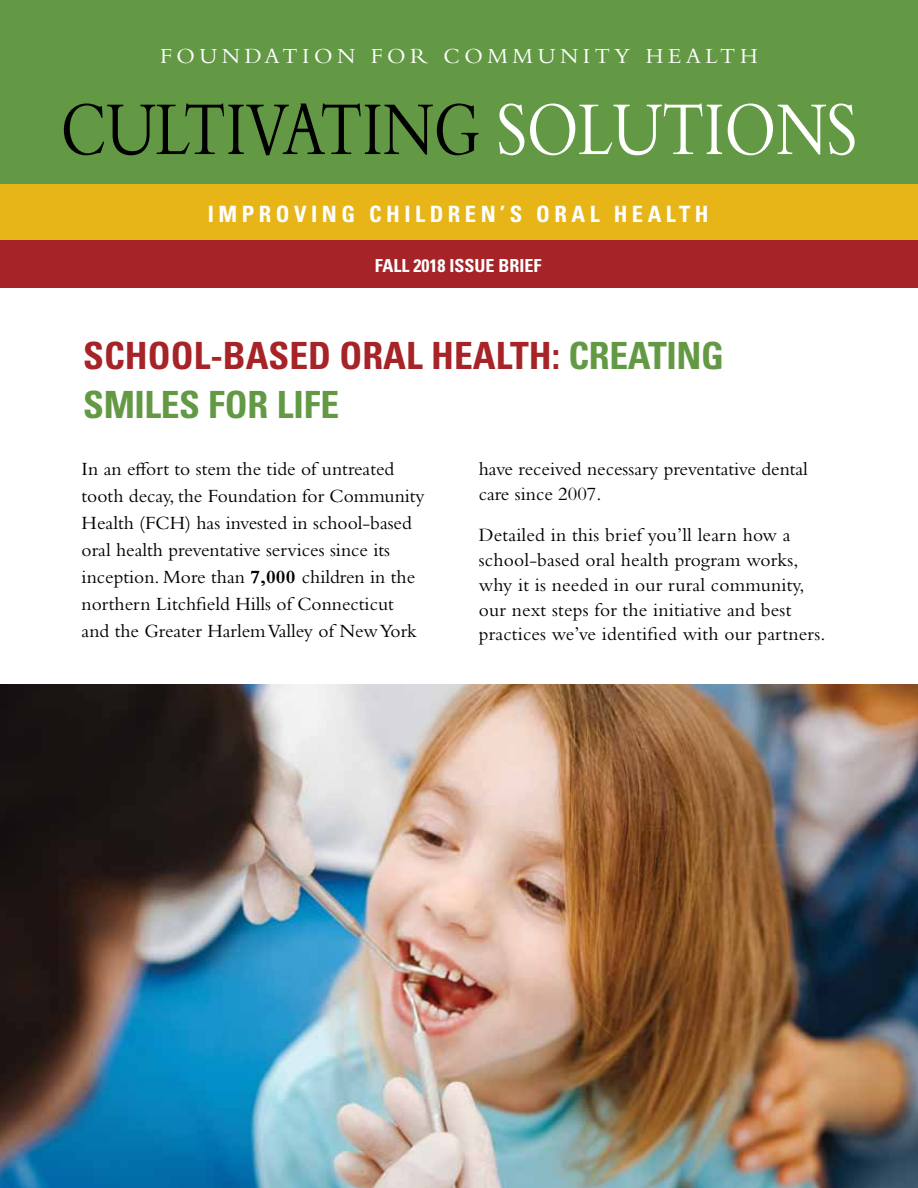
<style>
.page{position:relative;width:918px;height:1188px;background:#fff}
.page>*{position:absolute;margin:0;border:0;box-sizing:border-box;transform-origin:0 0}
.t1{font:79.35px "Bembo Std";letter-spacing:-.01em;color:#000;scale:.8 1}
.t2{font:700 condensed 37.5px/49.5px "Univers";color:#a62327}
.t3{font:700 condensed 22.5px "Univers";letter-spacing:.2em;color:#fff}
.t4{font:22.5px "Bembo Std";letter-spacing:.2em;color:#fff}
.t5{font:19.5px/27px "Bembo Std";color:#000}
.t6{font:700 condensed 18px "Univers";color:#fff}
.s1{color:#fff}
.s2{color:#639944}
.s3{font-weight:700}
</style>
<div class="page">
<img style="left:0;top:685px;width:918px;height:503px">
<div style="left:0;top:0;width:918px;height:186px;background:#639944"></div>
<div style="left:0;top:184px;width:918px;height:60px;background:#e7b517"></div>
<div style="left:0;top:240px;width:918px;height:48px;background:#a62327"></div>
<p class="t4" style="left:160px;top:43px;width:593px">Foundation f or Comm uni ty Health</p>
<h1 class="t1" style="left:61px;top:83px;width:998px">cultivating <span class="s1">solutions</span></h1>
<p class="t3" style="left:208px;top:200px;width:502px">I MPROVING CHILDREN’S O RAL H EALTH</p>
<p class="t6" style="left:375px;top:254px;width:168px">FALL 2018 ISSUE BRIEF</p>
<h2 class="t2" style="left:83px;top:330px;width:642px">SCHOOL-BASED ORAL HEALTH: <span class="s2">CREATING<br>SMILES FOR LIFE</span></h2>
<p class="t5" style="left:82px;top:455px;width:345px">In an effort to stem the tide of untreated tooth decay, the Foundation for Community Health (FCH) has invested in school-based oral health preventative services since its inception. More than <span class="s3">7,000</span> children in the northern Litchfield Hills of Connecticut and the Greater Harlem Valley of New York</p>
<p class="t5" style="left:479px;top:457px;width:331px;line-height:24.8px">have received necessary preventative dental care since 2007.</p>
<p class="t5" style="left:479px;top:523px;width:348px;line-height:24.8px">Detailed in this brief you’ll learn how a school-based oral health program works, why it is needed in our rural community, our next steps for the initiative and best practices we’ve identified with our partners.</p>
</div>
